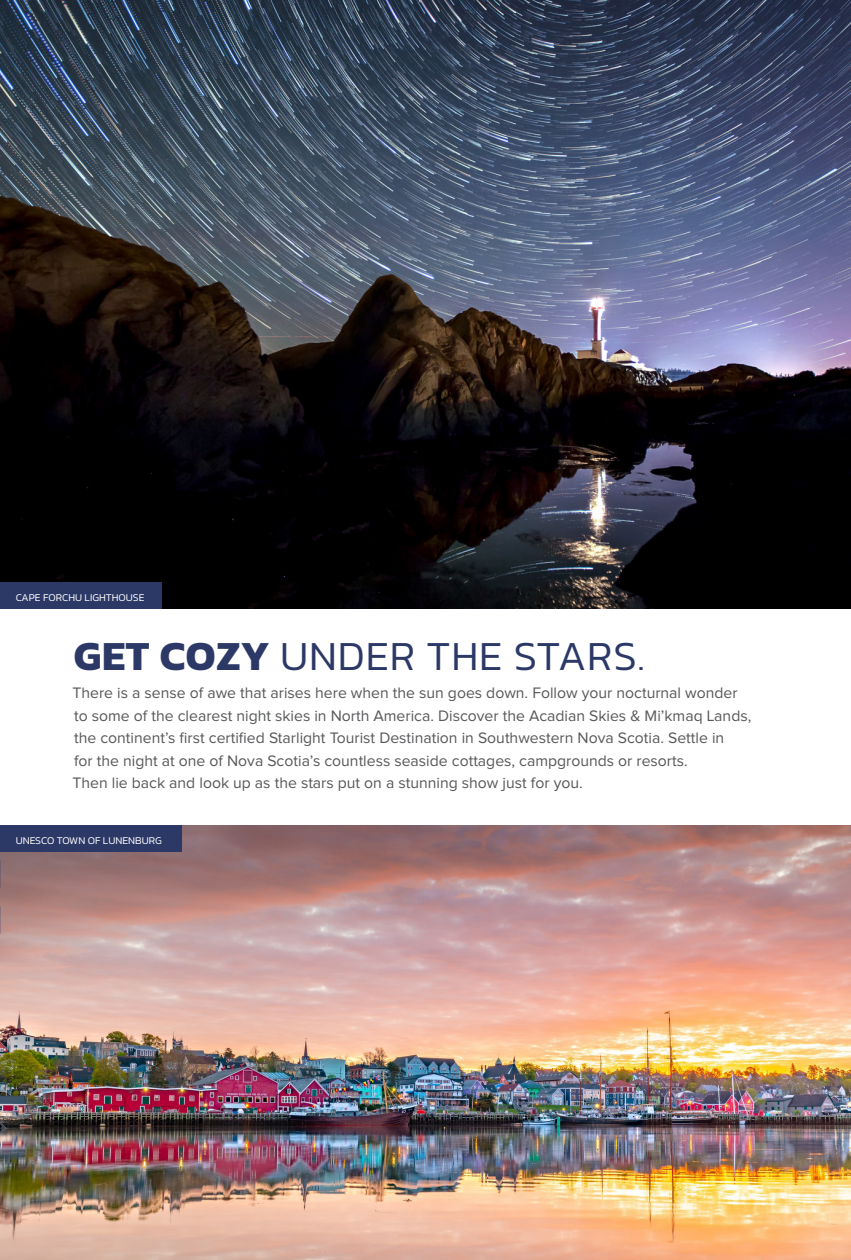
<style>
.page{position:relative;width:851px;height:1260px;background:#fff}
.page>*{position:absolute;margin:0;border:0;box-sizing:border-box;transform-origin:0 0}
.t1{font:300 42px "Kanit";letter-spacing:.02em;color:#2c3967}
._1_0_body{font:15.75px/22.4px "Proxima Nova";color:#57585a}
.t2{font:300 10.5px "Kanit";color:#fff}
.s1{font-weight:700}
</style>
<div class="page">
<img style="left:0;top:826px;width:850px;height:434px">
<img style="left:0;top:0;width:850px;height:609px">
<div style="left:0;top:582px;width:161px;height:27px;background:#2c3967"></div>
<div style="left:0;top:826px;width:181px;height:26px;background:#2c3967"></div>
<p class="t2" style="left:16px;top:590px;width:130px">CAPE FORCHU LIGHTHOUSE</p>
<p class="t1" style="left:74px;top:626px;width:572px"><span class="s1">GET COZY</span> UNDER THE STARS.</p>
<p class="_1_0_body" style="left:72px;top:683px;width:666px">There is a sense of awe that arises here when the sun goes down. Follow your nocturnal wonder</p>
<p class="_1_0_body" style="left:72px;top:705px;width:680px">to some of the clearest night skies in North America. Discover the Acadian Skies &amp; Mi’kmaq Lands, the continent’s first certified Starlight Tourist Destination in Southwestern Nova Scotia. Settle in<br>for the night at one of Nova Scotia’s countless seaside cottages, campgrounds or resorts.<br>Then lie back and look up as the stars put on a stunning show just for you.</p>
<p class="t2" style="left:16px;top:833px;width:147px">UNESCO TOWN OF LUNENBURG</p>
</div>
